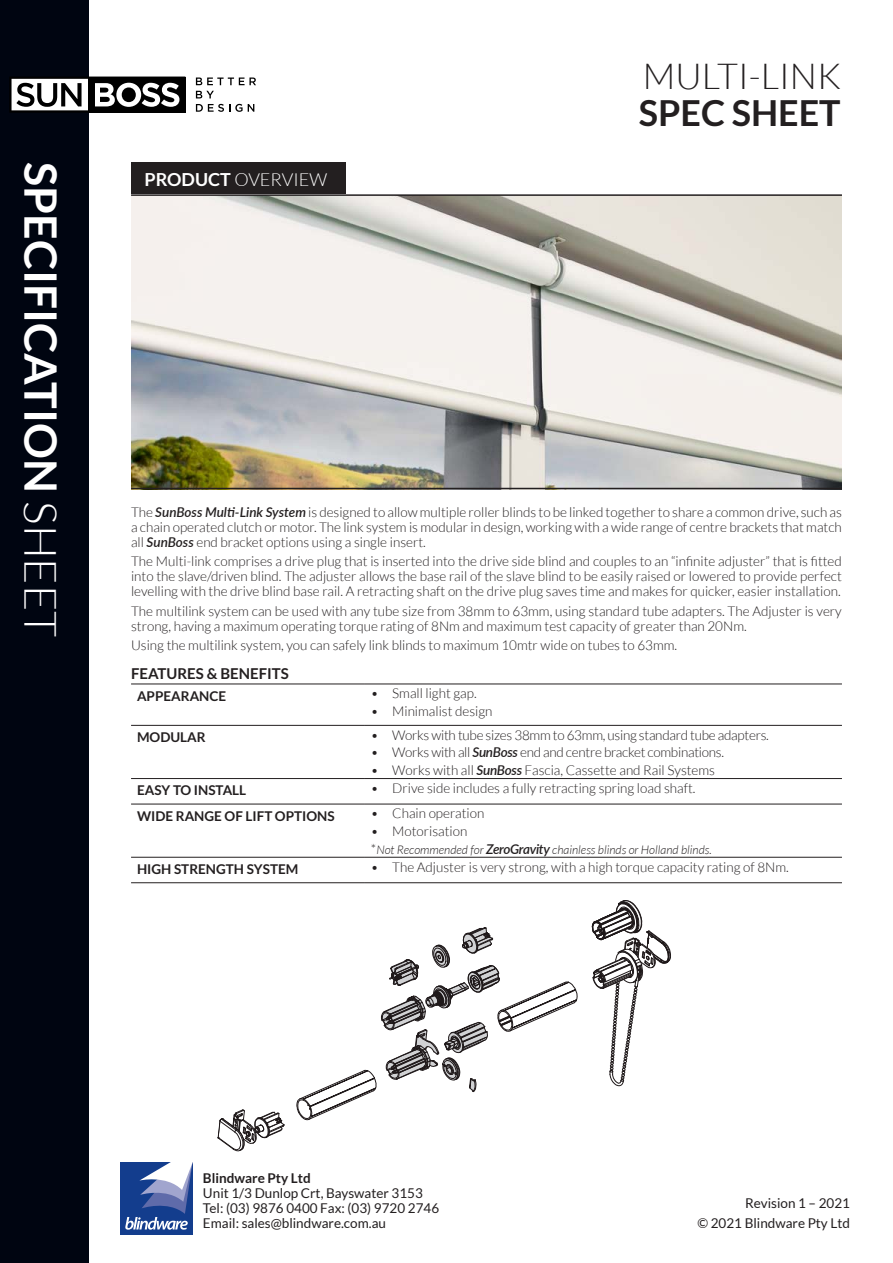
<style>
.page{position:relative;width:893px;height:1263px;background:#fff}
.page>*{position:absolute;margin:0;border:0;box-sizing:border-box;transform-origin:0 0}
.t1{font:700 44.85px "Lato";color:#fff}
.t2{font:300 35.85px "Lato";color:#231f20}
.t3{font:700 35.85px "Lato";color:#231f20}
.t4{font:300 18px "Lato";color:#fff}
.t5{font:700 15px "Lato";color:#231f20}
.t6{font:300 13.5px/15px "Lato";color:#231f20;text-align:justify}
.t7{font:13.5px/15px "Lato";color:#231f20}
.t8{font:300 13.5px "Lato";letter-spacing:-.02em;color:#231f20}
.t9{font:700 13.5px "Lato";color:#231f20}
.t10{font:italic 300 12px "Lato";color:#231f20}
.s1{font-weight:300}
.s2{font-weight:700}
.s3{font-weight:600;font-style:italic}
.s4{font-style:normal;font-size:13.5px}
.s5{font-weight:600;font-size:13.5px}
</style>
<div class="page">
<div style="left:0;top:0;width:89px;height:1263px;background:#000511"></div>
<svg style="left:9px;top:77px;width:176px;height:36px"></svg>
<svg style="left:196px;top:78px;width:60px;height:7px"></svg>
<svg style="left:196px;top:91px;width:18px;height:7px"></svg>
<svg style="left:196px;top:104px;width:58px;height:8px"></svg>
<div style="left:120px;top:1162px;width:72px;height:73px;background:#133d8d"></div>
<svg style="left:125px;top:1162px;width:67px;height:68px"></svg>
<div style="left:131px;top:162px;width:214px;height:32px;background:#231f20"></div>
<img style="left:131px;top:196px;width:711px;height:292px">
<hr style="left:131px;top:194px;width:711px;height:2px;background:#231f20">
<hr style="left:131px;top:488px;width:711px;height:1px;background:#231f20">
<hr style="left:131px;top:725px;width:234px;height:1px;background:#231f20">
<hr style="left:365px;top:725px;width:477px;height:1px;background:#231f20">
<hr style="left:131px;top:778px;width:234px;height:1px;background:#231f20">
<hr style="left:365px;top:778px;width:477px;height:1px;background:#231f20">
<hr style="left:131px;top:804px;width:234px;height:1px;background:#231f20">
<hr style="left:365px;top:804px;width:477px;height:1px;background:#231f20">
<hr style="left:131px;top:857px;width:234px;height:1px;background:#231f20">
<hr style="left:365px;top:857px;width:477px;height:1px;background:#231f20">
<hr style="left:131px;top:882px;width:234px;height:1px;background:#231f20">
<hr style="left:365px;top:882px;width:477px;height:1px;background:#231f20">
<hr style="left:131px;top:684px;width:234px;height:1px;background:#231f20">
<hr style="left:365px;top:684px;width:477px;height:1px;background:#231f20">
<svg style="left:218px;top:1109px;width:67px;height:42px"></svg>
<svg style="left:297px;top:927px;width:280px;height:193px"></svg>
<svg style="left:592px;top:900px;width:79px;height:186px"></svg>
<h1 class="t1" style="left:66px;top:162px;width:477px;rotate:90deg">SPECIFICATION <span class="s1">SHEET</span></h1>
<h3 class="t4" style="left:145px;top:170px;width:184px"><span class="s2">PRODUCT</span> OVERVIEW</h3>
<h2 class="t2" style="left:643px;top:57px;width:199px">MULTI-LINK</h2>
<h2 class="t3" style="left:639px;top:93px;width:203px">SPEC SHEET</h2>
<p class="t6" style="left:131px;top:505px;width:712px">The <span class="s3">SunBoss Multi-Link System</span> is designed to allow multiple roller blinds to be linked together to share a common drive, such as a chain operated clutch or motor. The link system is modular in design, working with a wide range of centre brackets that match all <span class="s3">SunBoss</span> end bracket options using a single insert.</p>
<p class="t6" style="left:131px;top:554px;width:712px">The Multi-link comprises a drive plug that is inserted into the drive side blind and couples to an “infinite adjuster” that is fitted into the slave/driven blind. The adjuster allows the base rail of the slave blind to be easily raised or lowered to provide perfect levelling with the drive blind base rail. A retracting shaft on the drive plug saves time and makes for quicker, easier installation.</p>
<p class="t6" style="left:131px;top:603px;width:712px">The multilink system can be used with any tube size from 38mm to 63mm, using standard tube adapters. The Adjuster is very strong, having a maximum operating torque rating of 8Nm and maximum test capacity of greater than 20Nm.</p>
<p class="t6" style="left:131px;top:638px;width:548px">Using the multilink system, you can safely link blinds to maximum 10mtr wide on tubes to 63mm.</p>
<p class="t5" style="left:131px;top:665px;width:159px">FEATURES &amp; BENEFITS</p>
<p class="t9" style="left:137px;top:688px;width:91px">APPEARANCE</p>
<p class="t6" style="left:371px;top:686px;width:107px">• Small light gap.</p>
<p class="t6" style="left:371px;top:704px;width:123px">• Minimalist design</p>
<p class="t9" style="left:137px;top:729px;width:70px">MODULAR</p>
<p class="t8" style="left:371px;top:727px;width:399px">• Works with tube sizes 38mm to 63mm, using standard tube adapters.</p>
<p class="t8" style="left:371px;top:745px;width:355px">• Works with all <span class="s3">SunBoss</span> end and centre bracket combinations.</p>
<p class="t6" style="left:371px;top:763px;width:346px">• Works with all <span class="s3">SunBoss</span> Fascia, Cassette and Rail Systems</p>
<p class="t9" style="left:137px;top:783px;width:111px">EASY TO INSTALL</p>
<p class="t6" style="left:371px;top:780px;width:326px">• Drive side includes a fully retracting spring load shaft.</p>
<p class="t9" style="left:137px;top:808px;width:199px">WIDE RANGE OF LIFT OPTIONS</p>
<p class="t6" style="left:371px;top:806px;width:115px">• Chain operation</p>
<p class="t6" style="left:371px;top:824px;width:98px">• Motorisation</p>
<p class="t10" style="left:371px;top:843px;width:342px"><span class="s4">*</span>Not Recommended for <span class="s5">ZeroGravity</span> chainless blinds or Holland blinds.</p>
<p class="t9" style="left:137px;top:861px;width:163px">HIGH STRENGTH SYSTEM</p>
<p class="t6" style="left:371px;top:859px;width:419px">• The Adjuster is very strong, with a high torque capacity rating of 8Nm.</p>
<p class="t9" style="left:203px;top:1170px;width:109px">Blindware Pty Ltd</p>
<p class="t7" style="left:203px;top:1185px;width:238px">Unit 1/3 Dunlop Crt, Bayswater 3153<br>Tel: (03) 9876 0400 Fax: (03) 9720 2746<br>Email: sales@blindware.com.au</p>
<p class="t7" style="left:745px;top:1196px;width:106px">Revision 1 – 2021</p>
<p class="t7" style="left:697px;top:1215px;width:154px">© 2021 Blindware Pty Ltd</p>
</div>
